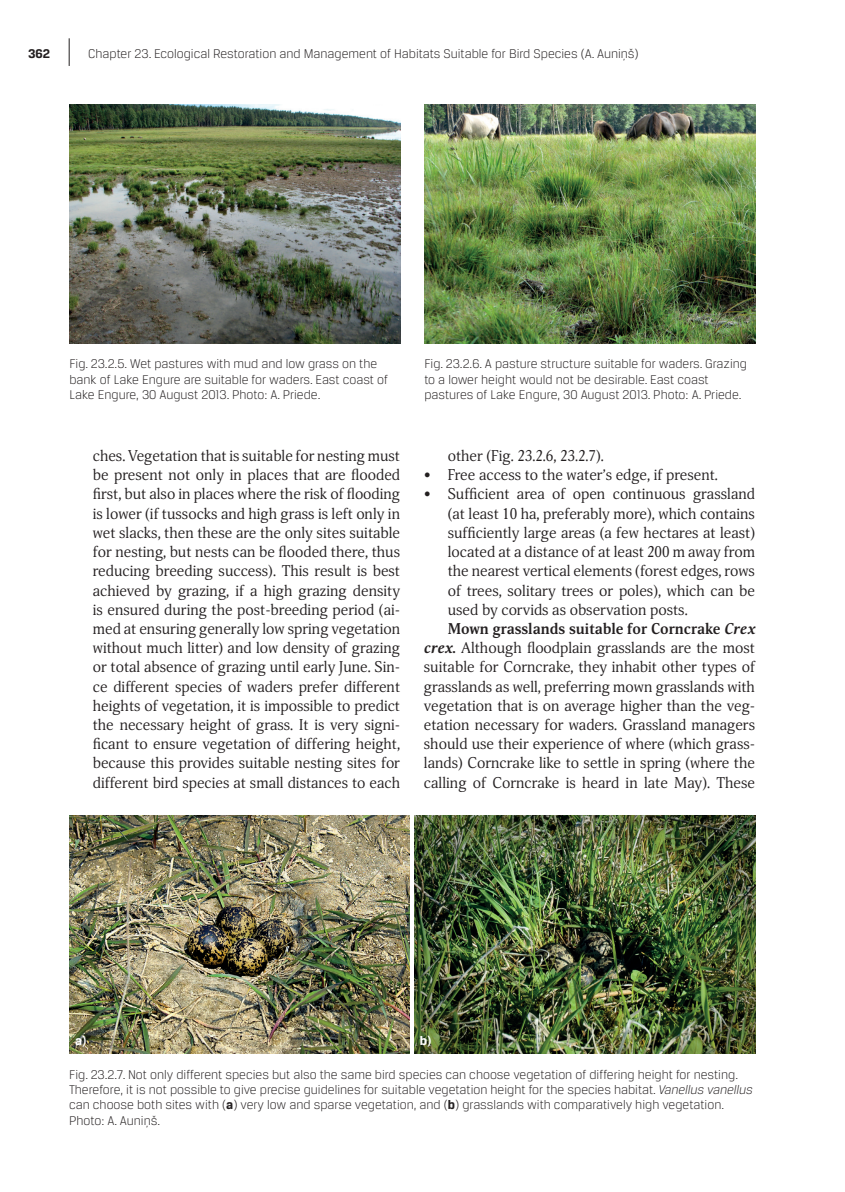
<style>
.page{position:relative;width:845px;height:1192px;background:#fff}
.page>*{position:absolute;margin:0;border:0;box-sizing:border-box;transform-origin:0 0}
.t1{font:15.05px/19.2px "Orbi";color:#231f20;text-align:justify}
.t2{font:700 15.05px "Orbi";color:#231f20}
.t3{font:300 13.47px/15px "Breuer Text";color:#231f20}
.t4{font:700 13.47px "Breuer Text";color:#fff}
.t5{font:700 13.47px "Breuer Text";color:#231f20}
.s1{font-style:italic}
.s2{font-weight:700;font-style:italic}
.s3{font-weight:700}
</style>
<div class="page">
<svg style="left:69px;top:38px;width:1px;height:28px"></svg>
<img style="left:69px;top:815px;width:341px;height:238px">
<img style="left:414px;top:815px;width:341px;height:238px">
<img style="left:69px;top:105px;width:331px;height:238px">
<img style="left:424px;top:105px;width:331px;height:238px">
<p class="t5" style="left:28px;top:49px;width:24px">362</p>
<p class="t3" style="left:88px;top:47px;width:552px">Chapter 23. Ecological Restoration and Management of Habitats Suitable for Bird Species (A. Auniņš)</p>
<p class="t3" style="left:69px;top:357px;width:320px">Fig. 23.2.5. Wet pastures with mud and low grass on the bank of Lake Engure are suitable for waders. East coast of<br>Lake Engure, 30 August 2013. Photo: A. Priede.</p>
<p class="t3" style="left:424px;top:357px;width:324px">Fig. 23.2.6. A pasture structure suitable for waders. Grazing to a lower height would not be desirable. East coast pastures of Lake Engure, 30 August 2013. Photo: A. Priede.</p>
<p class="t1" style="left:93px;top:447px;width:309px">ches. Vegetation that is suitable for nesting must be present not only in places that are flooded first, but also in places where the risk of flooding is lower (if tussocks and high grass is left only in wet slacks, then these are the only sites suitable for nesting, but nests can be flooded there, thus reducing breeding success). This result is best achieved by grazing, if a high grazing density is ensured during the post-breeding period (ai&shy;med at ensuring generally low spring vegetation without much litter) and low density of grazing or total absence of grazing until early June. Sin&shy;ce different species of waders prefer different heights of vegetation, it is impossible to predict the necessary height of grass. It is very signi&shy;ficant to ensure vegetation of differing height, because this provides suitable nesting sites for different bird species at small distances to each</p>
<p class="t1" style="left:448px;top:447px;width:158px">other (Fig. 23.2.6, 23.2.7).</p>
<p class="t1" style="left:424px;top:467px;width:295px">• Free access to the water’s edge, if present.</p>
<p class="t1" style="left:424px;top:486px;width:332px">• Sufficient area of open continuous grassland</p>
<p class="t1" style="left:448px;top:505px;width:309px">(at least 10 ha, preferably more), which contains</p>
<p class="t1" style="left:448px;top:524px;width:309px">sufficiently large areas (a few hectares at least)</p>
<p class="t1" style="left:448px;top:543px;width:309px">located at a distance of at least 200 m away from</p>
<p class="t1" style="left:448px;top:563px;width:309px">the nearest vertical elements (forest edges, rows</p>
<p class="t1" style="left:448px;top:582px;width:309px">of trees, solitary trees or poles), which can be</p>
<p class="t1" style="left:448px;top:601px;width:241px">used by corvids as observation posts.</p>
<p class="t2" style="left:448px;top:622px;width:309px">Mown grasslands suitable for Corncrake <span class="s1">Crex</span></p>
<p class="t1" style="left:424px;top:639px;width:333px"><span class="s2">crex</span><span class="s3">.</span> Although floodplain grasslands are the most</p>
<p class="t1" style="left:424px;top:659px;width:332px">suitable for Corncrake, they inhabit other types of</p>
<p class="t1" style="left:424px;top:678px;width:332px">grasslands as well, preferring mown grasslands with</p>
<p class="t1" style="left:424px;top:697px;width:332px">vegetation that is on average higher than the veg-</p>
<p class="t1" style="left:424px;top:716px;width:332px">etation necessary for waders. Grassland managers</p>
<p class="t1" style="left:424px;top:735px;width:332px">should use their experience of where (which grass-</p>
<p class="t1" style="left:424px;top:755px;width:332px">lands) Corncrake like to settle in spring (where the</p>
<p class="t1" style="left:424px;top:774px;width:332px">calling of Corncrake is heard in late May). These</p>
<p class="t4" style="left:75px;top:1036px;width:13px">a)</p>
<p class="t4" style="left:420px;top:1036px;width:13px">b)</p>
<p class="t3" style="left:69px;top:1068px;width:685px">Fig. 23.2.7. Not only different species but also the same bird species can choose vegetation of differing height for nesting.<br>Therefore, it is not possible to give precise guidelines for suitable vegetation height for the species habitat. <span class="s1">Vanellus vanellus </span>can choose both sites with (<span class="s3">a</span>) very low and sparse vegetation, and (<span class="s3">b</span>) grasslands with comparatively high vegetation.<br>Photo: A. Auniņš.</p>
</div>
